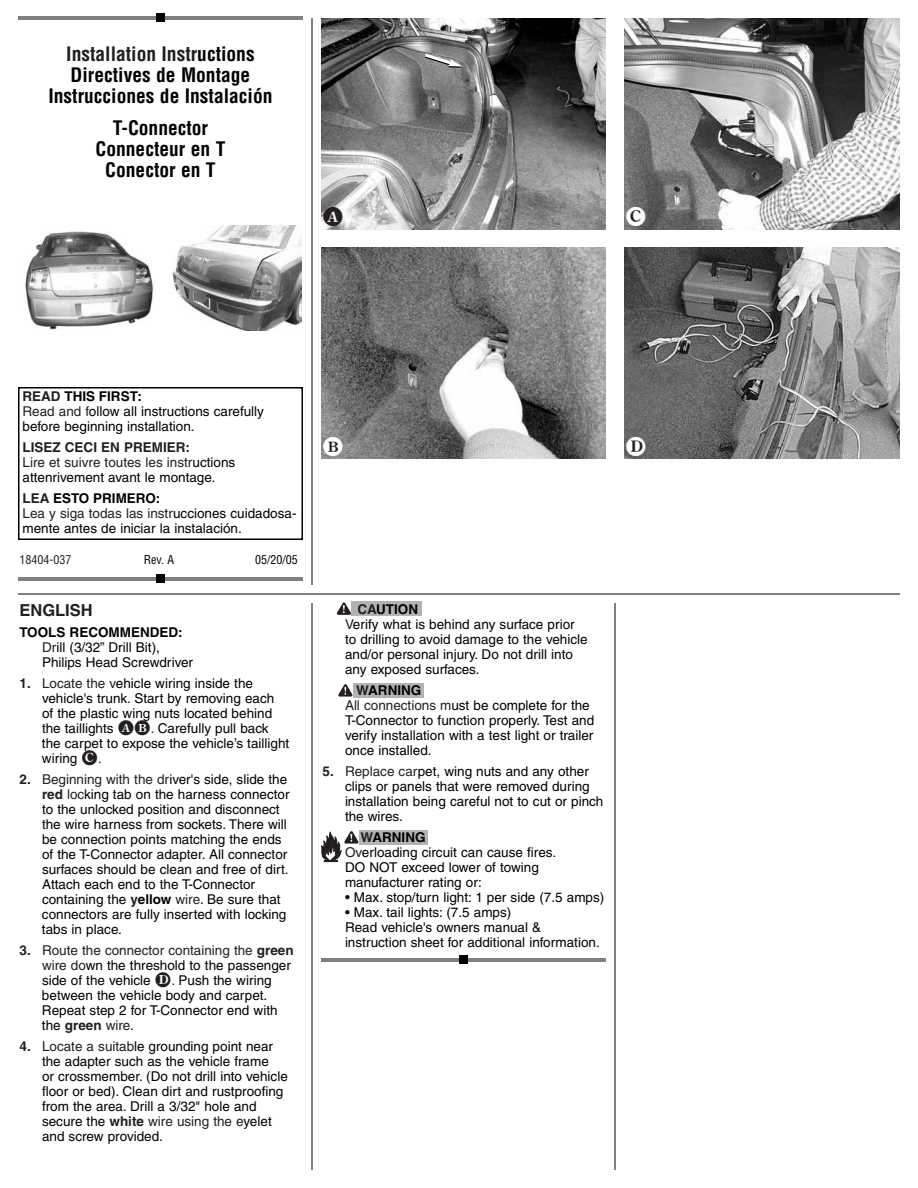
<style>
.page{position:relative;width:918px;height:1188px;background:#fff}
.page>*{position:absolute;margin:0;border:0;box-sizing:border-box;transform-origin:0 0}
.t1{font:51px "Helvetica";color:#231f20}
.t2{font:51px "Helvetica";color:#fff}
.t3{font:700 condensed 19.5px/21px "Helvetica";color:#000;text-align:center}
.t4{font:700 16.5px "Helvetica";color:#231f20}
.t5{font:13.5px/15px "Helvetica";color:#000}
.t6{font:13.5px "Helvetica";color:#231f20}
.t7{font:condensed 12px "Helvetica";color:#000}
.t8{font:condensed 12px "Helvetica";color:#231f20}
.s1{color:#231f20}
.s2{font-weight:700;color:#231f20}
.s3{font-weight:700}
</style>
<div class="page">
<div style="left:352px;top:602px;width:70px;height:14px;background:#b3b3b3"></div>
<svg style="left:337px;top:602px;width:14px;height:13px"></svg>
<div style="left:353px;top:683px;width:71px;height:15px;background:#b3b3b3"></div>
<svg style="left:338px;top:684px;width:14px;height:13px"></svg>
<div style="left:359px;top:830px;width:69px;height:14px;background:#b3b3b3"></div>
<svg style="left:321px;top:845px;width:17px;height:18px"></svg>
<svg style="left:322px;top:831px;width:36px;height:31px"></svg>
<img style="left:321px;top:248px;width:285px;height:211px">
<img style="left:321px;top:18px;width:285px;height:212px">
<img style="left:624px;top:18px;width:276px;height:212px">
<hr style="left:312px;top:603px;width:1px;height:567px;background:#000">
<hr style="left:312px;top:18px;width:1px;height:567px;background:#000">
<hr style="left:615px;top:603px;width:1px;height:567px;background:#000">
<hr style="left:18px;top:16px;width:285px;height:1px;background:#000">
<hr style="left:18px;top:18px;width:285px;height:1px;background:#000">
<div style="left:156px;top:14px;width:9px;height:8px;background:#000"></div>
<hr style="left:18px;top:577px;width:285px;height:1px;background:#000">
<hr style="left:18px;top:579px;width:285px;height:1px;background:#000">
<div style="left:156px;top:574px;width:9px;height:10px;background:#000"></div>
<hr style="left:321px;top:958px;width:285px;height:1px;background:#000">
<hr style="left:321px;top:960px;width:285px;height:1px;background:#000">
<div style="left:459px;top:956px;width:9px;height:8px;background:#000"></div>
<hr style="left:18px;top:594px;width:882px;height:1px;background:#000">
<div style="left:18px;top:387px;width:285px;height:153px;border:2px solid #000"></div>
<img style="left:25px;top:231px;width:129px;height:99px">
<img style="left:172px;top:226px;width:129px;height:105px">
<img style="left:624px;top:248px;width:276px;height:211px">
<svg style="left:422px;top:51px;width:40px;height:17px"></svg>
<svg style="left:323px;top:207px;width:20px;height:19px"></svg>
<svg style="left:626px;top:207px;width:20px;height:19px"></svg>
<svg style="left:323px;top:436px;width:20px;height:20px"></svg>
<svg style="left:626px;top:436px;width:20px;height:20px"></svg>
<h2 class="t3" style="left:48px;top:45px;width:226px"><span class="s1">Installation Instr</span>uctions<br>Directives de Montage<br>Instrucciones de Instalación</h2>
<h2 class="t3" style="left:96px;top:119px;width:131px">T-Connector<br>Connecteur en T<br>Conector en T</h2>
<h1 class="t2" style="left:323px;top:199px;width:19px">•</h1>
<h1 class="t1" style="left:626px;top:199px;width:19px">•</h1>
<p class="t5" style="left:22px;top:390px;width:243px"><span class="s2">READ</span> <span class="s3">THIS FIRST:<br></span><span class="s1">Read and f</span>ollow all instructions carefully before beginning installation.</p>
<p class="t5" style="left:22px;top:441px;width:214px"><span class="s2">LISEZ CECI EN PREMIER:<br></span><span class="s1">Lire et suivre toutes les instr</span>uctions attenrivement avant le montage.</p>
<p class="t5" style="left:22px;top:492px;width:276px"><span class="s2">LEA</span> <span class="s3">ESTO PRIMERO:<br></span><span class="s1">Lea y siga todas las instr</span>ucciones cuidadosa&shy;mente antes de iniciar la instalación.</p>
<p class="t8" style="left:20px;top:555px;width:53px">18404-037</p>
<p class="t7" style="left:144px;top:555px;width:32px">Rev. A</p>
<p class="t7" style="left:255px;top:555px;width:44px">05/20/05</p>
<p class="t4" style="left:20px;top:604px;width:75px">ENGLISH</p>
<p class="t5" style="left:42px;top:626px;width:153px;text-indent:-22px"><span class="s3">TOOLS RECOMMENDED:<br></span><span class="s1">Dr</span>ill (3/32” Drill Bit),<br>Philips Head Screwdriver</p>
<p class="t5" style="left:42px;top:677px;width:234px;text-indent:-22px"><span class="s2">1.</span> <span class="s1">Locate the v</span>ehicle wiring inside the vehicle's trunk. Start by removing each of the plastic wing nuts located behind the taillights</p>
<p class="t5" style="left:42px;top:722px;width:249px;text-indent:109px"><span class="s1">.</span> Carefully pull back the carpet to expose the vehicle’s taillight wiring</p>
<p class="t6" style="left:98px;top:754px;width:5px">.</p>
<p class="t5" style="left:42px;top:773px;width:249px;text-indent:-22px"><span class="s2">2.</span> <span class="s1">Beginning with the dr</span>iver's side, slide the <span class="s2">red</span> <span class="s1">loc</span>king tab on the harness connector to the unlocked position and disconnect the wire harness from sockets. There will be connection points matching the ends of the T-Connector adapter. All connector surfaces should be clean and free of dirt.<br>Attach each end to the T-Connector containing the <span class="s2">y</span><span class="s3">ellow</span> <span class="s1">wire</span>. Be sure that connectors are fully inserted with locking tabs in place.</p>
<p class="t5" style="left:42px;top:944px;width:253px;text-indent:-22px"><span class="s2">3.</span> <span class="s1">Route the connector containing the</span> <span class="s2">green </span><span class="s1">wire do</span>wn the threshold to the passenger side of the vehicle</p>
<p class="t5" style="left:42px;top:974px;width:237px;text-indent:129px"><span class="s1">.</span> Push the wiring between the vehicle body and carpet.<br>Repeat step 2 for T-Connector end with the <span class="s2">green</span> <span class="s1">wire</span>.</p>
<p class="t5" style="left:42px;top:1040px;width:247px;text-indent:-22px"><span class="s2">4.</span> <span class="s1">Locate a suitab</span>le grounding point near the adapter such as the vehicle frame<br>or crossmember. (Do not drill into vehicle floor or bed). Clean dirt and rustproofing from the area. Drill a 3/32" hole and secure the <span class="s2">white</span> <span class="s1">wire using the e</span>yelet and screw provided.</p>
<h1 class="t1" style="left:323px;top:429px;width:19px">•</h1>
<h1 class="t1" style="left:626px;top:429px;width:19px">•</h1>
<p class="t5" style="left:345px;top:603px;width:244px;text-indent:12px"><span class="s2">CA</span><span class="s3">UTION<br></span><span class="s1">V</span>erify what is behind any surface prior to drilling to avoid damage to the vehicle and/or personal injury. Do not drill into any exposed surfaces.</p>
<p class="t5" style="left:345px;top:684px;width:251px;text-indent:11px"><span class="s2">W</span><span class="s3">ARNING<br></span><span class="s1">All connections m</span>ust be complete for the<br>T-Connector to function properly. Test and verify installation with a test light or trailer once installed.</p>
<p class="t5" style="left:345px;top:765px;width:260px;text-indent:-22px"><span class="s2">5.</span> <span class="s1">Replace car</span>pet, wing nuts and any other clips or panels that were removed during installation being careful not to cut or pinch the wires.</p>
<p class="t5" style="left:345px;top:831px;width:213px;text-indent:15px"><span class="s2">W</span><span class="s3">ARNING<br></span><span class="s1">Ov</span>erloading circuit can cause fires.<br>DO NOT exceed lower of towing manufacturer rating or:</p>
<p class="t5" style="left:345px;top:891px;width:261px">• Max. stop/turn light: 1 per side (7.5 amps)</p>
<p class="t5" style="left:345px;top:906px;width:256px">• Max. tail lights: (7.5 amps)<br>Read vehicle's owners manual &amp; instruction sheet for additional information.</p>
</div>
